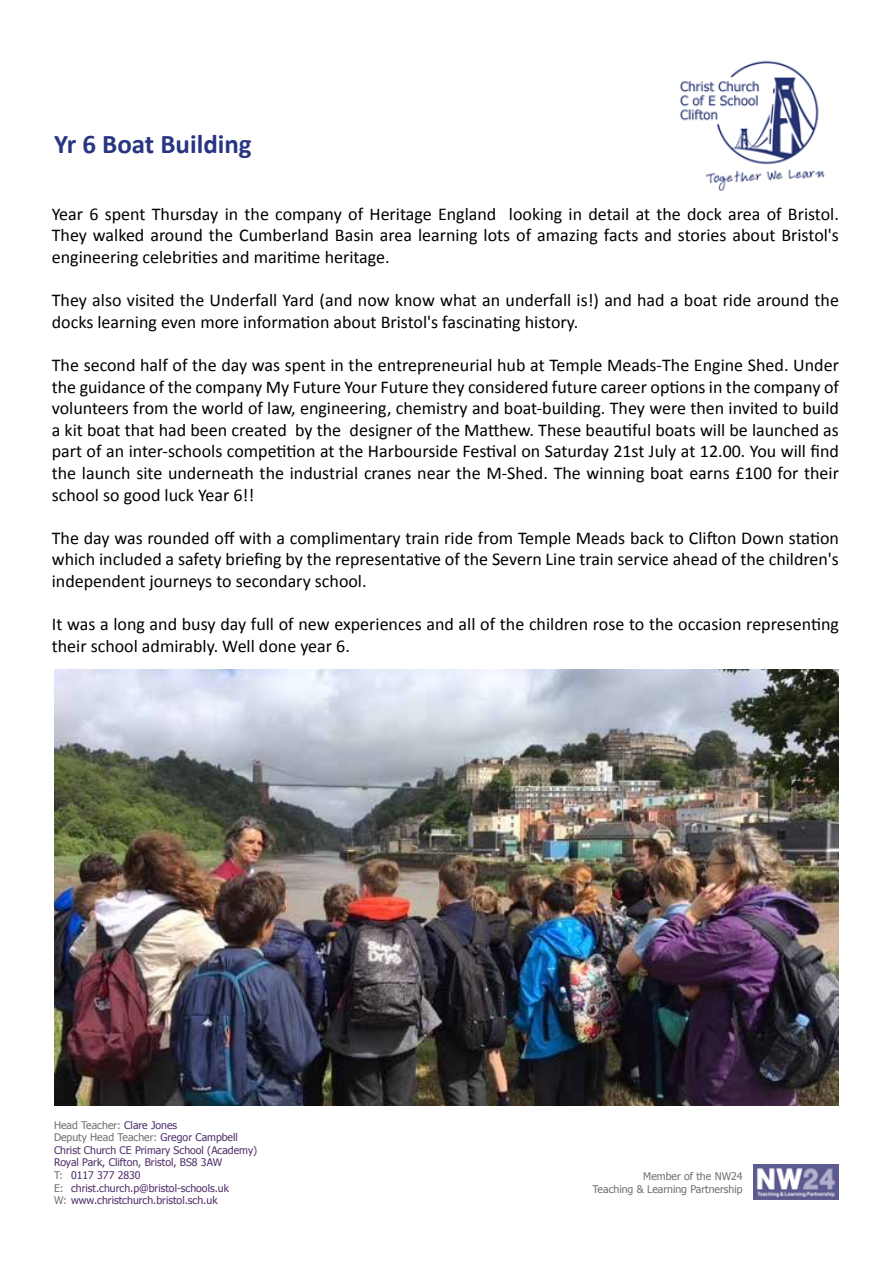
<style>
.page{position:relative;width:893px;height:1263px;background:#fff}
.page>*{position:absolute;margin:0;border:0;box-sizing:border-box;transform-origin:0 0}
.t1{font:700 27px "Calibri";color:#283583}
.t2{font:18px/21.6px "Calibri";color:#000;text-align:justify}
.t3{font:10.5px/12.6px "Tahoma";color:#502e6a}
.t4{font:10.5px/12.6px "Tahoma";color:#706f6f;text-align:right}
.s1{color:#706f6f}
</style>
<div class="page">
<img style="left:680px;top:60px;width:145px;height:131px">
<img style="left:754px;top:1165px;width:85px;height:35px">
<img style="left:54px;top:670px;width:785px;height:436px">
<h1 class="t1" style="left:54px;top:127px;width:199px">Yr 6 Boat Building</h1>
<p class="t2" style="left:52px;top:203px;width:789px">Year 6 spent Thursday in the company of Heritage England looking in detail at the dock area of Bristol.<br>They walked around the Cumberland Basin area learning lots of amazing facts and stories about Bristol's engineering celebrities and maritime heritage.</p>
<p class="t2" style="left:52px;top:289px;width:789px">They also visited the Underfall Yard (and now know what an underfall is!) and had a boat ride around the docks learning even more information about Bristol's fascinating history.</p>
<p class="t2" style="left:52px;top:354px;width:789px">The second half of the day was spent in the entrepreneurial hub at Temple Meads-The Engine Shed. Under the guidance of the company My Future Your Future they considered future career options in the company of volunteers from the world of law, engineering, chemistry and boat-building. They were then invited to build a kit boat that had been created by the designer of the Matthew. These beautiful boats will be launched as part of an inter-schools competition at the Harbourside Festival on Saturday 21st July at 12.00. You will find the launch site underneath the industrial cranes near the M-Shed. The winning boat earns £100 for their school so good luck Year 6!!</p>
<p class="t2" style="left:52px;top:527px;width:789px">The day was rounded off with a complimentary train ride from Temple Meads back to Clifton Down station which included a safety briefing by the representative of the Severn Line train service ahead of the children's independent journeys to secondary school.</p>
<p class="t2" style="left:52px;top:613px;width:789px">It was a long and busy day full of new experiences and all of the children rose to the occasion representing their school admirably. Well done year 6.</p>
<p class="t3" style="left:54px;top:1118px;width:205px"><span class="s1">Head Teacher:</span> Clare Jones<br><span class="s1">Deputy Head Teacher:</span> Gregor Campbell Christ Church CE Primary School (Academy)<br>Royal Park, Clifton, Bristol, BS8 3AW<br><span class="s1">T:</span> 0117 377 2830<br><span class="s1">E:</span> christ.church.p@bristol-schools.uk<br><span class="s1">W:</span> www.christchurch.bristol.sch.uk</p>
<p class="t4" style="left:593px;top:1169px;width:152px">Member of the NW24<br>Teaching &amp; Learning Partnership</p>
</div>
